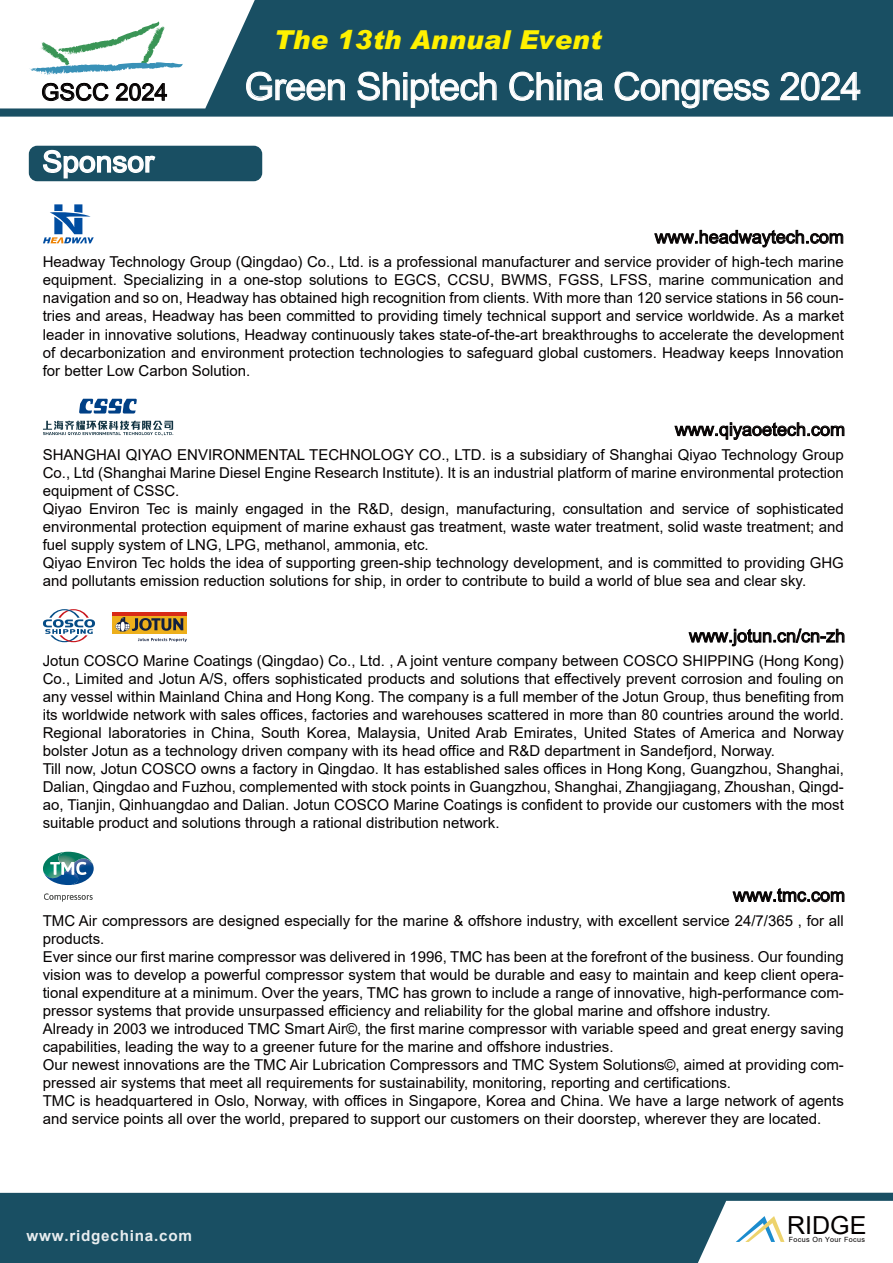
<style>
.page{position:relative;width:893px;height:1263px;background:#fff}
.page>*{position:absolute;margin:0;border:0;box-sizing:border-box;transform-origin:0 0}
.t1{font:37.95px "Arial";letter-spacing:-.02em;color:#fff}
.t2{font:29.25px "Arial";color:#fff}
.t3{font:italic 900 26.1px "Arial";letter-spacing:.01em;color:#fff100}
.t4{font:24.9px "Arial";color:#040000}
.t5{font:23.25px "Arial";color:#040000}
.t6{font:18px "Arial";color:#040000}
.t7{font:700 15.15px "Arial";letter-spacing:.05em;color:#fff}
.t8{font:15px/18px "Arial";color:#040000}
.t9{font:7.2px "Arial";letter-spacing:.05em;color:#040000}
</style>
<div class="page">
<svg style="left:654px;top:230px;width:189px;height:17px"></svg>
<svg style="left:43px;top:204px;width:51px;height:39px"></svg>
<div style="left:29px;top:146px;width:233px;height:35px;background:#194f63;border-radius:8px"></div>
<svg style="left:43px;top:149px;width:113px;height:30px"></svg>
<svg style="left:0;top:0;width:893px;height:117px;fill:#194f63"></svg>
<svg style="left:246px;top:71px;width:99px;height:30px;background:#457181"></svg>
<svg style="left:357px;top:71px;width:140px;height:37px;background:#3f6c7d"></svg>
<svg style="left:509px;top:71px;width:95px;height:30px;background:#447080"></svg>
<svg style="left:614px;top:71px;width:156px;height:37px;background:#3c6a7b"></svg>
<svg style="left:780px;top:72px;width:81px;height:29px;background:#4a7484"></svg>
<svg style="left:42px;top:83px;width:67px;height:18px"></svg>
<svg style="left:115px;top:83px;width:52px;height:18px"></svg>
<svg style="left:29px;top:21px;width:154px;height:54px"></svg>
<svg style="left:0;top:1193px;width:893px;height:70px;fill:#194f63"></svg>
<svg style="left:736px;top:1216px;width:48px;height:26px"></svg>
<svg style="left:689px;top:629px;width:155px;height:17px"></svg>
<div style="left:112px;top:615px;width:75px;height:19px;background:#edaf1b"></div>
<hr style="left:112px;top:612px;width:75px;height:3px;background:#d82a17">
<svg style="left:116px;top:617px;width:67px;height:14px"></svg>
<svg style="left:138px;top:638px;width:49px;height:4px"></svg>
<svg style="left:43px;top:609px;width:52px;height:33px"></svg>
<svg style="left:675px;top:422px;width:169px;height:18px"></svg>
<svg style="left:79px;top:399px;width:58px;height:14px"></svg>
<svg style="left:43px;top:421px;width:130px;height:15px"></svg>
<svg style="left:733px;top:888px;width:111px;height:14px"></svg>
<svg style="left:43px;top:852px;width:51px;height:33px"></svg>
<svg style="left:44px;top:893px;width:49px;height:8px"></svg>
<h3 class="t5" style="left:41px;top:76px;width:128px">GSCC 2024</h3>
<h2 class="t2" style="left:42px;top:141px;width:113px">Sponsor</h2>
<h3 class="t3" style="left:274px;top:23px;width:329px">The 13th Annual Event</h3>
<h1 class="t1" style="left:245px;top:60px;width:619px">Green Shiptech China Congress 2024</h1>
<p class="t6" style="left:655px;top:224px;width:191px">www.headwaytech.com</p>
<p class="t8" style="left:43px;top:253px;width:803px;text-align:justify">Headway Technology Group (Qingdao) Co., Ltd. is a professional manufacturer and service provider of high-tech marine equipment. Specializing in a one-stop solutions to EGCS, CCSU, BWMS, FGSS, LFSS, marine communication and navigation and so on, Headway has obtained high recognition from clients. With more than 120 service stations in 56 coun&shy;tries and areas, Headway has been committed to providing timely technical support and service worldwide. As a market leader in innovative solutions, Headway continuously takes state-of-the-art breakthroughs to accelerate the development of decarbonization and environment protection technologies to safeguard global customers. Headway keeps Innovation for better Low Carbon Solution.</p>
<p class="t6" style="left:675px;top:417px;width:172px">www.qiyaoetech.com</p>
<p class="t8" style="left:43px;top:445px;width:803px">SHANGHAI QIYAO ENVIRONMENTAL TECHNOLOGY CO., LTD. is a subsidiary of Shanghai Qiyao Technology Group Co., Ltd (Shanghai Marine Diesel Engine Research Institute). It is an industrial platform of marine environmental protection equipment of CSSC.<br>Qiyao Environ Tec is mainly engaged in the R&amp;D, design, manufacturing, consultation and service of sophisticated environmental protection equipment of marine exhaust gas treatment, waste water treatment, solid waste treatment; and fuel supply system of LNG, LPG, methanol, ammonia, etc.<br>Qiyao Environ Tec holds the idea of supporting green-ship technology development, and is committed to providing GHG and pollutants emission reduction solutions for ship, in order to contribute to build a world of blue sea and clear sky.</p>
<p class="t6" style="left:689px;top:623px;width:158px">www.jotun.cn/cn-zh</p>
<p class="t8" style="left:43px;top:652px;width:803px">Jotun COSCO Marine Coatings (Qingdao) Co., Ltd. , A joint venture company between COSCO SHIPPING (Hong Kong)<br>Co., Limited and Jotun A/S, offers sophisticated products and solutions that effectively prevent corrosion and fouling on any vessel within Mainland China and Hong Kong. The company is a full member of the Jotun Group, thus benefiting from its worldwide network with sales offices, factories and warehouses scattered in more than 80 countries around the world.<br>Regional laboratories in China, South Korea, Malaysia, United Arab Emirates, United States of America and Norway bolster Jotun as a technology driven company with its head office and R&amp;D department in Sandefjord, Norway.<br>Till now, Jotun COSCO owns a factory in Qingdao. It has established sales offices in Hong Kong, Guangzhou, Shanghai, Dalian, Qingdao and Fuzhou, complemented with stock points in Guangzhou, Shanghai, Zhangjiagang, Zhoushan, Qingd&shy;ao, Tianjin, Qinhuangdao and Dalian. Jotun COSCO Marine Coatings is confident to provide our customers with the most suitable product and solutions through a rational distribution network.</p>
<p class="t6" style="left:733px;top:883px;width:113px">www.tmc.com</p>
<p class="t8" style="left:43px;top:911px;width:803px">TMC Air compressors are designed especially for the marine &amp; offshore industry, with excellent service 24/7/365 , for all products.<br>Ever since our first marine compressor was delivered in 1996, TMC has been at the forefront of the business. Our founding vision was to develop a powerful compressor system that would be durable and easy to maintain and keep client opera&shy;tional expenditure at a minimum. Over the years, TMC has grown to include a range of innovative, high-performance com&shy;pressor systems that provide unsurpassed efficiency and reliability for the global marine and offshore industry.<br>Already in 2003 we introduced TMC Smart Air©, the first marine compressor with variable speed and great energy saving capabilities, leading the way to a greener future for the marine and offshore industries.<br>Our newest innovations are the TMC Air Lubrication Compressors and TMC System Solutions©, aimed at providing com&shy;pressed air systems that meet all requirements for sustainability, monitoring, reporting and certifications.<br>TMC is headquartered in Oslo, Norway, with offices in Singapore, Korea and China. We have a large network of agents and service points all over the world, prepared to support our customers on their doorstep, wherever they are located.</p>
<p class="t7" style="left:26px;top:1225px;width:167px">www.ridgechina.com</p>
<h3 class="t4" style="left:787px;top:1208px;width:81px">RIDGE</h3>
<p class="t9" style="left:789px;top:1235px;width:78px">Focus On Your Focus</p>
</div>
